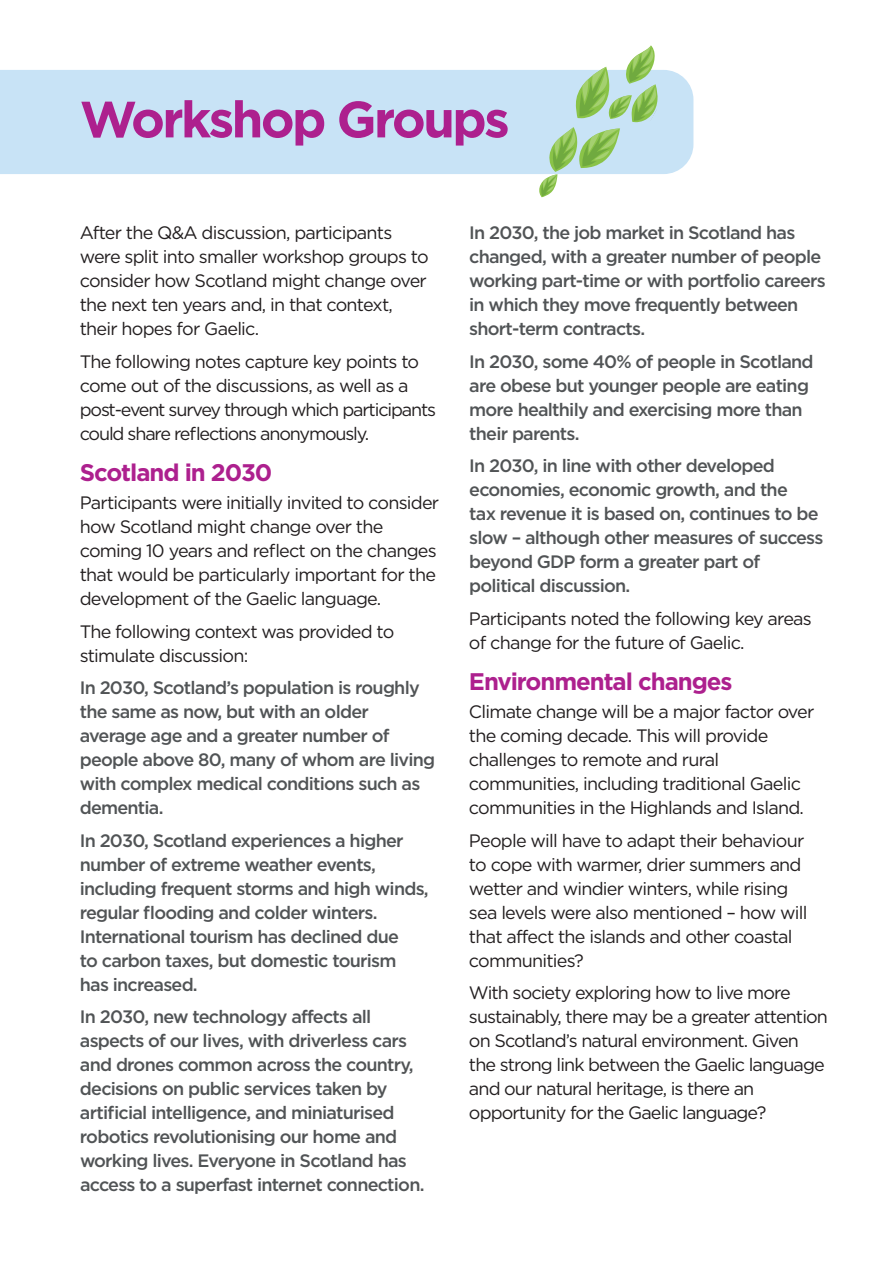
<style>
.page{position:relative;width:893px;height:1263px;background:#fff}
.page>*{position:absolute;margin:0;border:0;box-sizing:border-box;transform-origin:0 0}
.t1{font:700 51px "Gotham";letter-spacing:-.05em;color:#ad208e}
.t2{font:700 24px "Gotham";letter-spacing:-.045em;color:#ad208e}
.t3{font:500 18px/24px "Gotham";letter-spacing:-.045em;color:#515456}
.t4{font:18px/24px "Gotham";letter-spacing:-.045em;color:#231f20}
.t5{font:18px/24px "Gotham";letter-spacing:-.065em;color:#231f20}
</style>
<div class="page">
<div style="left:0;top:70px;width:693px;height:104px;background:#c8e3f6"></div>
<svg style="left:534px;top:45px;width:134px;height:153px"></svg>
<h1 class="t1" style="left:80px;top:102px;width:431px">Workshop Groups</h1>
<p class="t4" style="left:80px;top:223px;width:350px">After the Q&amp;A discussion, participants were split into smaller workshop groups to consider how Scotland might change over the next ten years and, in that context, their hopes for Gaelic.</p>
<p class="t5" style="left:80px;top:351px;width:358px">The following notes capture key points to come out of the discussions, as well as a post-event survey through which participants could share reflections anonymously.</p>
<h2 class="t2" style="left:80px;top:464px;width:194px">Scotland in 2030</h2>
<p class="t4" style="left:80px;top:492px;width:361px">Participants were initially invited to consider how Scotland might change over the coming 10 years and reflect on the changes that would be particularly important for the development of the Gaelic language.</p>
<p class="t4" style="left:80px;top:621px;width:316px">The following context was provided to stimulate discussion:</p>
<p class="t3" style="left:80px;top:677px;width:357px">In 2030, Scotland’s population is roughly the same as now, but with an older average age and a greater number of people above 80, many of whom are living with complex medical conditions such as dementia.</p>
<p class="t3" style="left:80px;top:830px;width:350px">In 2030, Scotland experiences a higher number of extreme weather events, including frequent storms and high winds, regular flooding and colder winters.<br>International tourism has declined due<br>to carbon taxes, but domestic tourism has increased.</p>
<p class="t3" style="left:80px;top:1006px;width:346px">In 2030, new technology affects all aspects of our lives, with driverless cars and drones common across the country, decisions on public services taken by artificial intelligence, and miniaturised robotics revolutionising our home and working lives. Everyone in Scotland has access to a superfast internet connection.</p>
<p class="t3" style="left:469px;top:223px;width:358px">In 2030, the job market in Scotland has changed, with a greater number of people working part-time or with portfolio careers in which they move frequently between short-term contracts.</p>
<p class="t3" style="left:469px;top:351px;width:346px">In 2030, some 40% of people in Scotland are obese but younger people are eating more healthily and exercising more than their parents.</p>
<p class="t3" style="left:469px;top:456px;width:356px">In 2030, in line with other developed economies, economic growth, and the<br>tax revenue it is based on, continues to be slow – although other measures of success beyond GDP form a greater part of political discussion.</p>
<p class="t4" style="left:469px;top:608px;width:344px">Participants noted the following key areas of change for the future of Gaelic.</p>
<h2 class="t2" style="left:469px;top:673px;width:265px">Environmental changes</h2>
<p class="t4" style="left:469px;top:701px;width:347px">Climate change will be a major factor over the coming decade. This will provide challenges to remote and rural communities, including traditional Gaelic communities in the Highlands and Island.</p>
<p class="t4" style="left:469px;top:830px;width:340px">People will have to adapt their behaviour to cope with warmer, drier summers and wetter and windier winters, while rising sea levels were also mentioned – how will that affect the islands and other coastal communities?</p>
<p class="t4" style="left:469px;top:982px;width:360px">With society exploring how to live more sustainably, there may be a greater attention on Scotland’s natural environment. Given the strong link between the Gaelic language and our natural heritage, is there an opportunity for the Gaelic language?</p>
</div>
